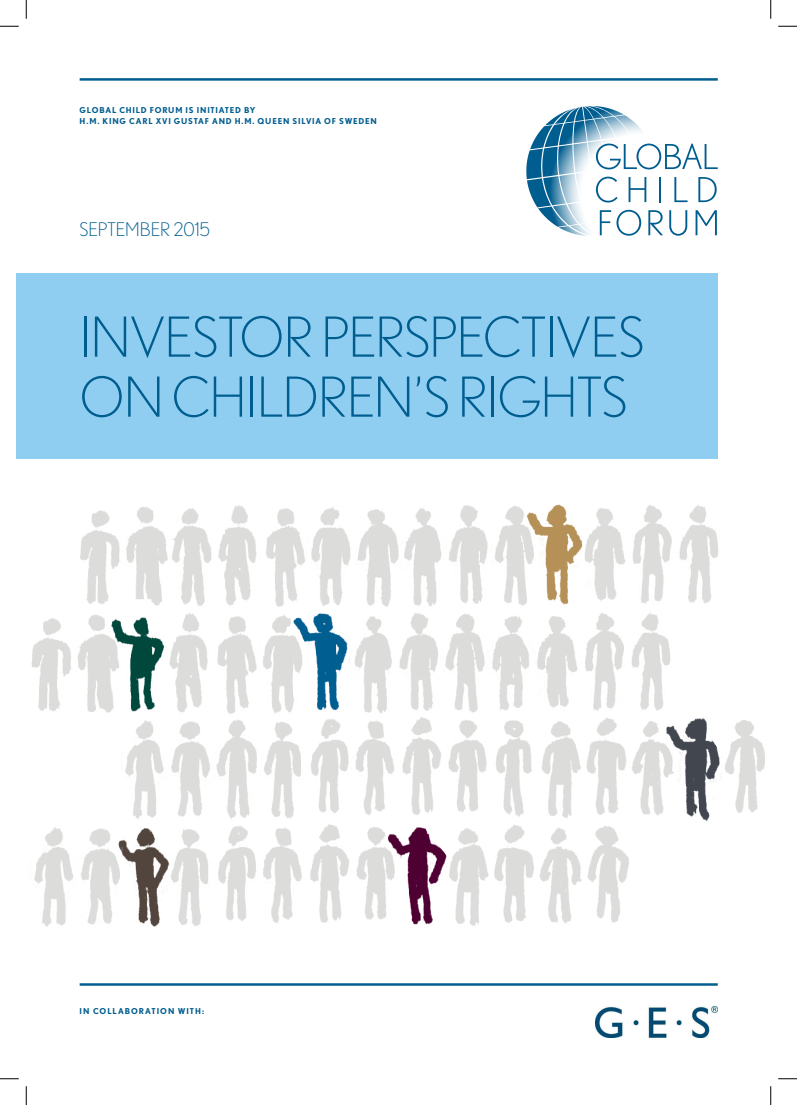
<style>
.page{position:relative;width:797px;height:1105px;background:#fff}
.page>*{position:absolute;margin:0;border:0;box-sizing:border-box;transform-origin:0 0}
.t1{font:300 55px/60px "Nobel";letter-spacing:-.02em;color:#005d8f}
.t2{font:300 18.75px "Nobel";letter-spacing:-.01em;color:#005d8f}
.t3{font:700 8.12px/11.2px "Nobel";letter-spacing:.095em;color:#005d8f}
.t4{font:700 8.12px "Nobel";letter-spacing:.12em;color:#005d8f}
</style>
<div class="page">
<div style="left:16px;top:273px;width:701px;height:185px;background:#8fcef1"></div>
<hr style="left:80px;top:78px;width:637px;height:3px;background:#005d8f">
<svg style="left:526px;top:106px;width:191px;height:130px"></svg>
<hr style="left:80px;top:983px;width:637px;height:3px;background:#005d8f">
<img style="left:595px;top:1006px;width:122px;height:32px">
<img style="left:80px;top:505px;width:446px;height:102px">
<img style="left:526px;top:504px;width:57px;height:101px">
<img style="left:584px;top:504px;width:135px;height:100px">
<img style="left:31px;top:614px;width:79px;height:99px">
<img style="left:110px;top:599px;width:56px;height:113px">
<img style="left:676px;top:717px;width:44px;height:105px">
<img style="left:169px;top:613px;width:123px;height:101px">
<img style="left:354px;top:612px;width:317px;height:102px">
<img style="left:125px;top:717px;width:551px;height:102px">
<img style="left:292px;top:602px;width:58px;height:127px">
<img style="left:725px;top:720px;width:40px;height:93px">
<img style="left:174px;top:824px;width:213px;height:102px">
<img style="left:120px;top:814px;width:54px;height:113px">
<img style="left:387px;top:814px;width:61px;height:111px">
<img style="left:446px;top:823px;width:183px;height:103px">
<img style="left:34px;top:827px;width:86px;height:100px">
<svg style="left:0;top:25px;width:19px;height:2px"></svg>
<svg style="left:778px;top:25px;width:19px;height:2px"></svg>
<svg style="left:0;top:1078px;width:19px;height:1px"></svg>
<svg style="left:778px;top:1078px;width:19px;height:1px"></svg>
<svg style="left:25px;top:0;width:2px;height:19px"></svg>
<svg style="left:25px;top:1086px;width:2px;height:19px"></svg>
<svg style="left:770px;top:0;width:1px;height:19px"></svg>
<svg style="left:770px;top:1086px;width:1px;height:19px"></svg>
<p class="t3" style="left:80px;top:104px;width:299px">GLOBAL CHILD FORUM IS INITIATED BY<br>H.M. KING CARL XVI GUSTAF AND H.M. QUEEN SILVIA OF SWEDEN</p>
<h2 class="t2" style="left:80px;top:219px;width:132px">SEPTEMBER 2015</h2>
<h1 class="t1" style="left:80px;top:306px;width:566px">INVESTOR PERSPECTIVES<br>ON CHILDREN’S RIGHTS</h1>
<p class="t4" style="left:80px;top:1006px;width:126px">IN COLLABORATION WITH:</p>
</div>
